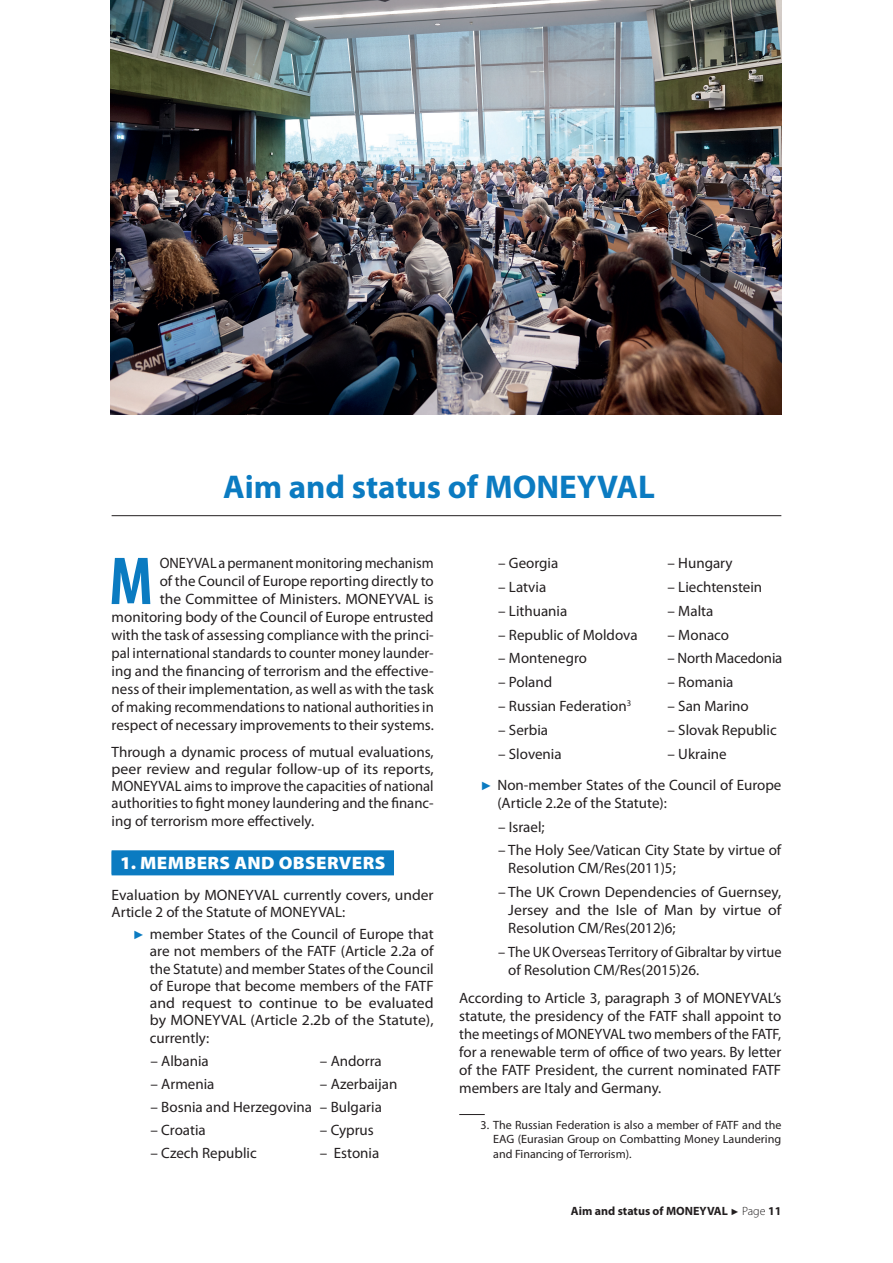
<style>
.page{position:relative;width:893px;height:1263px;background:#fff}
.page>*{position:absolute;margin:0;border:0;box-sizing:border-box;transform-origin:0 0}
.t1{font:700 condensed 68.4px "Myriad Pro";color:#0b7bc1}
.t2{font:700 33px "Myriad Pro";color:#0b7bc1}
.t3{font:900 18px "Myriad Pro";letter-spacing:.02em;color:#fff;scale:1.05 1}
.t4{font:15px/17.2px "Myriad Pro";color:#231f20;text-align:justify}
.t5{font:15px/18px "Myriad Pro";color:#231f20;text-align:right;scale:.95 1}
.t6{font:15px/17.2px "Myriad Pro";color:#231f20;scale:1.04 1}
.t7{font:12px/14.4px "Myriad Pro";color:#231f20;text-align:justify}
.t8{font:700 12px "Myriad Pro";color:#231f20}
.s1{font-family:"Arial";font-size:12px;color:#0b7bc1}
.s2{font-family:"Arial";font-weight:400;font-size:9px}
.s3{font-weight:300}
</style>
<div class="page">
<hr style="left:112px;top:515px;width:669px;height:1px;background:#231f20">
<div style="left:112px;top:851px;width:282px;height:24px;background:#0b7bc1"></div>
<div style="left:112px;top:850px;width:282px;height:24px;background:#0b7bc1"></div>
<svg style="left:459px;top:1114px;width:26px;height:1px"></svg>
<img style="left:111px;top:0;width:670px;height:414px">
<h2 class="t2" style="left:223px;top:466px;width:433px">Aim and status of MONEYVAL</h2>
<p class="t5" style="left:112px;top:554px;width:341px">ONEYVAL a permanent monitoring mechanism<br>of the Council of Europe reporting directly to<br>the Committee of Ministers. MONEYVAL is monitoring body of the Council of Europe entrusted with the task of assessing compliance with the princi&shy;pal international standards to counter money launder&shy;ing and the financing of terrorism and the effective&shy;ness of their implementation, as well as with the task of making recommendations to national authorities in respect of necessary improvements to their systems.</p>
<p class="t4" style="left:112px;top:743px;width:324px">Through a dynamic process of mutual evaluations, peer review and regular follow-up of its reports, MONEYVAL aims to improve the capacities of national authorities to fight money laundering and the financ&shy;ing of terrorism more effectively.</p>
<p class="t3" style="left:120px;top:851px;width:254px">1. MEMBERS AND OBSERVERS</p>
<p class="t6" style="left:112px;top:886px;width:311px">Evaluation by MONEYVAL currently covers, under<br>Article 2 of the Statute of MONEYVAL:</p>
<p class="t4" style="left:150px;top:925px;width:285px;text-indent:-17px"><span class="s1">►</span> member States of the Council of Europe that are not members of the FATF (Article 2.2a of the Statute) and member States of the Council of Europe that become members of the FATF and request to continue to be evaluated by MONEYVAL (Article 2.2b of the Statute), currently:</p>
<p class="t4" style="left:151px;top:1052px;width:60px">– Albania</p>
<p class="t4" style="left:320px;top:1052px;width:63px">– Andorra</p>
<p class="t4" style="left:151px;top:1075px;width:65px">– Armenia</p>
<p class="t4" style="left:320px;top:1075px;width:79px">– Azerbaijan</p>
<p class="t4" style="left:151px;top:1098px;width:233px">– Bosnia and Herzegovina – Bulgaria</p>
<p class="t4" style="left:151px;top:1121px;width:57px">– Croatia</p>
<p class="t4" style="left:320px;top:1121px;width:55px">– Cyprus</p>
<p class="t4" style="left:151px;top:1144px;width:108px">– Czech Republic</p>
<p class="t4" style="left:320px;top:1144px;width:61px">– Estonia</p>
<h1 class="t1" style="left:109px;top:538px;width:45px">M</h1>
<p class="t4" style="left:498px;top:554px;width:62px">– Georgia</p>
<p class="t4" style="left:668px;top:554px;width:67px">– Hungary</p>
<p class="t4" style="left:498px;top:578px;width:49px">– Latvia</p>
<p class="t4" style="left:668px;top:578px;width:96px">– Liechtenstein</p>
<p class="t4" style="left:498px;top:602px;width:71px">– Lithuania</p>
<p class="t4" style="left:668px;top:602px;width:47px">– Malta</p>
<p class="t4" style="left:498px;top:626px;width:141px">– Republic of Moldova</p>
<p class="t4" style="left:668px;top:626px;width:63px">– Monaco</p>
<p class="t4" style="left:498px;top:649px;width:90px">– Montenegro</p>
<p class="t4" style="left:668px;top:649px;width:116px">– North Macedonia</p>
<p class="t4" style="left:498px;top:673px;width:56px">– Poland</p>
<p class="t4" style="left:668px;top:673px;width:67px">– Romania</p>
<p class="t4" style="left:498px;top:697px;width:134px">– Russian Federation<sup>3</sup></p>
<p class="t4" style="left:668px;top:697px;width:83px">– San Marino</p>
<p class="t4" style="left:498px;top:721px;width:51px">– Serbia</p>
<p class="t4" style="left:668px;top:721px;width:111px">– Slovak Republic</p>
<p class="t4" style="left:498px;top:745px;width:65px">– Slovenia</p>
<p class="t4" style="left:480px;top:738px;width:302px;line-height:31.7px;text-indent:187px">– Ukraine<br><span class="s1">►</span> Non-member States of the Council of Europe</p>
<p class="t4" style="left:497px;top:794px;width:171px">(Article 2.2e of the Statute):</p>
<p class="t4" style="left:498px;top:818px;width:48px">– Israel;</p>
<p class="t4" style="left:508px;top:841px;width:274px;line-height:18px;text-indent:-10px">– The Holy See/Vatican City State by virtue of<br>Resolution CM/Res(2011)5;</p>
<p class="t4" style="left:508px;top:883px;width:275px;line-height:18px;text-indent:-10px">– The UK Crown Dependencies of Guernsey, Jersey and the Isle of Man by virtue of Resolution CM/Res(2012)6;</p>
<p class="t5" style="left:508px;top:943px;width:289px;text-align:left;text-indent:-10px">– The UK Overseas Territory of Gibraltar by virtue of Resolution CM/Res(2015)26.</p>
<p class="t4" style="left:459px;top:989px;width:324px;line-height:18px">According to Article 3, paragraph 3 of MONEYVAL’s statute, the presidency of the FATF shall appoint to the meetings of MONEYVAL two members of the FATF, for a renewable term of office of two years. By letter of the FATF President, the current nominated FATF members are Italy and Germany.</p>
<p class="t7" style="left:493px;top:1117px;width:290px;text-indent:-13px">3. The Russian Federation is also a member of FATF and the EAG (Eurasian Group on Combatting Money Laundering and Financing of Terrorism).</p>
<p class="t8" style="left:571px;top:1203px;width:212px">Aim and status of MONEYVAL <span class="s2">►</span> <span class="s3">Page</span> 11</p>
</div>
